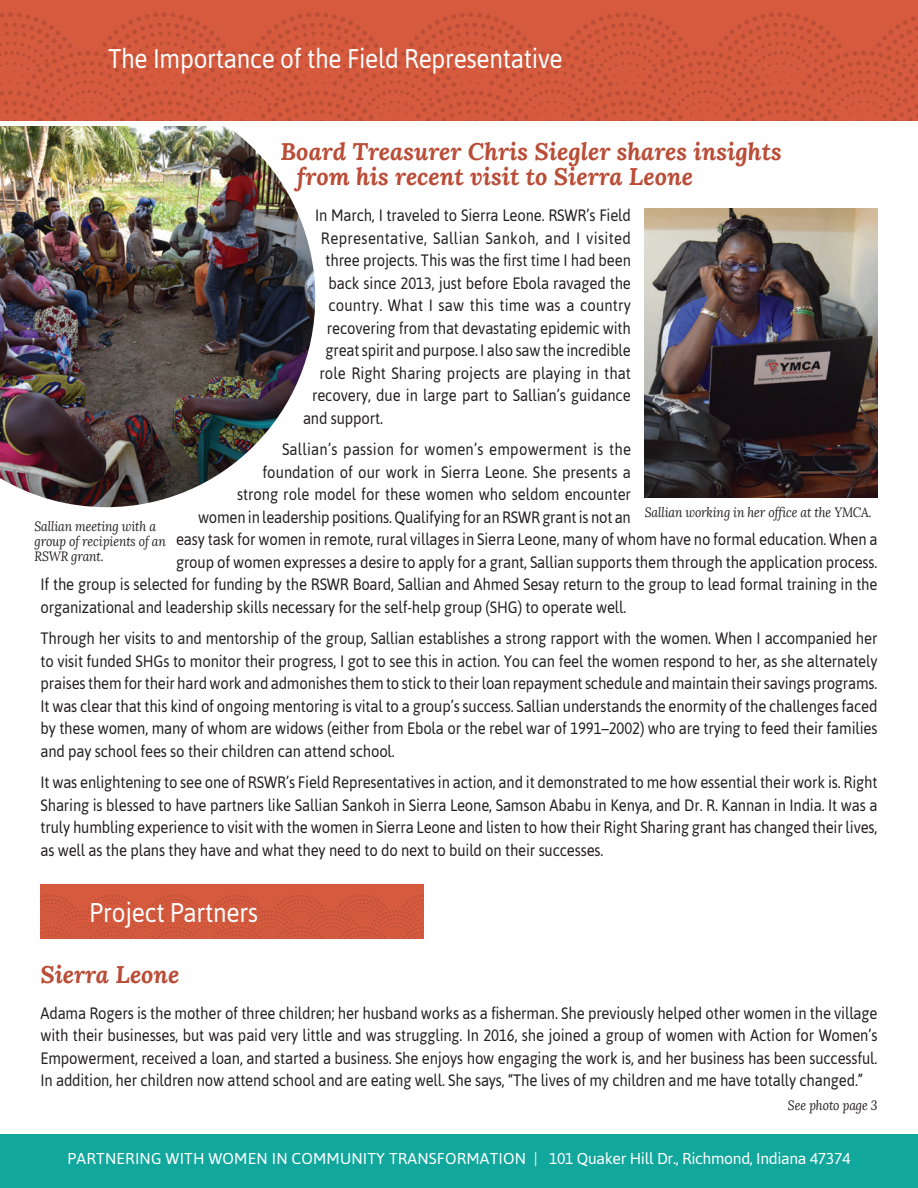
<style>
.page{position:relative;width:918px;height:1188px;background:#fff}
.page>*{position:absolute;margin:0;border:0;box-sizing:border-box;transform-origin:0 0}
.t1{font:27px "Asap";letter-spacing:-.01em;color:#fff;scale:.9 1}
.t2{font:italic 700 24px/25.5px "Lora";color:#ba4d37}
.t3{font:16.5px/22.5px "Asap";letter-spacing:-.01em;color:#231f20;text-align:justify;scale:.9 1}
.t4{font:16.5px "Asap";letter-spacing:.015em;color:#231f20;scale:.9 1}
.t5{font:16.5px "Asap";letter-spacing:.02em;color:#231f20;scale:.9 1}
.t6{font:16.5px "Asap";letter-spacing:.01em;color:#231f20;scale:.9 1}
.t7{font:15.75px "Asap";letter-spacing:-.02em;color:#fff}
.t8{font:italic 13.5px/15px "Lora";letter-spacing:-.01em;color:#231f20;scale:.9 1}
.s1{font-style:inherit}
</style>
<div class="page">
<div style="left:40px;top:885px;width:384px;height:54px;background:#d65b3e"></div>
<svg style="left:40px;top:895px;width:384px;height:44px"></svg>
<img style="left:0;top:126px;width:315px;height:381px">
<div style="left:0;top:0;width:918px;height:121px;background:#d65b3e"></div>
<svg style="left:0;top:12px;width:918px;height:109px"></svg>
<img style="left:644px;top:209px;width:234px;height:289px">
<div style="left:0;top:1134px;width:918px;height:54px;background:#12a79d"></div>
<h1 class="t1" style="left:108px;top:41px;width:507px">The Importance of the Field Representative</h1>
<h2 class="t2" style="left:297px;top:138px;width:486px;text-indent:-16px">Board Treasurer Chris Siegler shares insights from his recent visit to Sierra Leone</h2>
<p class="t3" style="left:315px;top:204px;width:353px">In March, I traveled to Sierra Leone. RSWR’s Field</p>
<p class="t5" style="left:321px;top:227px;width:346px">Representative, Sallian Sankoh, and I visited</p>
<p class="t3" style="left:325px;top:249px;width:341px">three projects. This was the first time I had been</p>
<p class="t3" style="left:328px;top:271px;width:338px">back since 2013, just before Ebola ravaged the</p>
<p class="t6" style="left:328px;top:295px;width:337px">country. What I saw this time was a country</p>
<p class="t3" style="left:327px;top:316px;width:339px">recovering from that devastating epidemic with</p>
<p class="t3" style="left:325px;top:339px;width:341px">great spirit and purpose. I also saw the incredible</p>
<p class="t3" style="left:319px;top:361px;width:348px">role Right Sharing projects are playing in that</p>
<p class="t3" style="left:312px;top:384px;width:356px">recovery, due in large part to Sallian’s guidance</p>
<p class="t3" style="left:303px;top:406px;width:90px">and support.</p>
<p class="t4" style="left:282px;top:439px;width:389px">Sallian’s passion for women’s empowerment is the</p>
<p class="t3" style="left:263px;top:460px;width:411px">foundation of our work in Sierra Leone. She presents a</p>
<p class="t3" style="left:237px;top:483px;width:439px">strong role model for these women who seldom encounter</p>
<p class="t3" style="left:198px;top:505px;width:482px">women in leadership positions. Qualifying for an RSWR grant is not an</p>
<p class="t3" style="left:176px;top:528px;width:781px">easy task for women in remote, rural villages in Sierra Leone, many of whom have no formal education. When a</p>
<p class="t3" style="left:176px;top:550px;width:781px">group of women expresses a desire to apply for a grant, Sallian supports them through the application process.</p>
<p class="t3" style="left:41px;top:573px;width:932px">If the group is selected for funding by the RSWR Board, Sallian and Ahmed Sesay return to the group to lead formal training in the</p>
<p class="t3" style="left:41px;top:595px;width:652px">organizational and leadership skills necessary for the self-help group (SHG) to operate well.</p>
<p class="t3" style="left:41px;top:627px;width:932px">Through her visits to and mentorship of the group, Sallian establishes a strong rapport with the women. When I accompanied her to visit funded SHGs to monitor their progress, I got to see this in action. You can feel the women respond to her, as she alternately praises them for their hard work and admonishes them to stick to their loan repayment schedule and maintain their savings programs.<br>It was clear that this kind of ongoing mentoring is vital to a group’s success. Sallian understands the enormity of the challenges faced by these women, many of whom are widows (either from Ebola or the rebel war of 1991–2002) who are trying to feed their families and pay school fees so their children can attend school.</p>
<p class="t3" style="left:41px;top:771px;width:932px">It was enlightening to see one of RSWR’s Field Representatives in action, and it demonstrated to me how essential their work is. Right Sharing is blessed to have partners like Sallian Sankoh in Sierra Leone, Samson Ababu in Kenya, and Dr. R. Kannan in India. It was a truly humbling experience to visit with the women in Sierra Leone and listen to how their Right Sharing grant has changed their lives, as well as the plans they have and what they need to do next to build on their successes.</p>
<p class="t8" style="left:645px;top:505px;width:253px">Sallian working in her office at the YMCA.</p>
<p class="t8" style="left:35px;top:519px;width:147px">Sallian meeting with a group of recipients of an<br>RSWR grant.</p>
<h1 class="t1" style="left:90px;top:894px;width:189px">Project Partners</h1>
<h2 class="t2" style="left:40px;top:961px;width:141px">Sierra Leone</h2>
<p class="t3" style="left:40px;top:1001px;width:932px">Adama Rogers is the mother of three children; her husband works as a fisherman. She previously helped other women in the village with their businesses, but was paid very little and was struggling. In 2016, she joined a group of women with Action for Women’s Empowerment, received a loan, and started a business. She enjoys how engaging the work is, and her business has been successful.<br>In addition, her children now attend school and are eating well. She says, “The lives of my children and me have totally changed.”</p>
<p class="t8" style="left:788px;top:1098px;width:101px">See photo page 3</p>
<p class="t7" style="left:68px;top:1148px;width:20px">Partnering</p>
<p class="t7" style="left:166px;top:1148px;width:11px">with</p>
<p class="t7" style="left:209px;top:1148px;width:37px">Women</p>
<p class="t7" style="left:272px;top:1148px;width:53px">in Community</p>
<p class="t7" style="left:389px;top:1148px;width:19px">Transf</p>
<p class="t7" style="left:445px;top:1148px;width:22px">ormati</p>
<p class="t7" style="left:503px;top:1148px;width:349px">on <span class="s1">|</span> 101 Quaker Hill Dr., Richmond, Indiana 47374</p>
</div>
